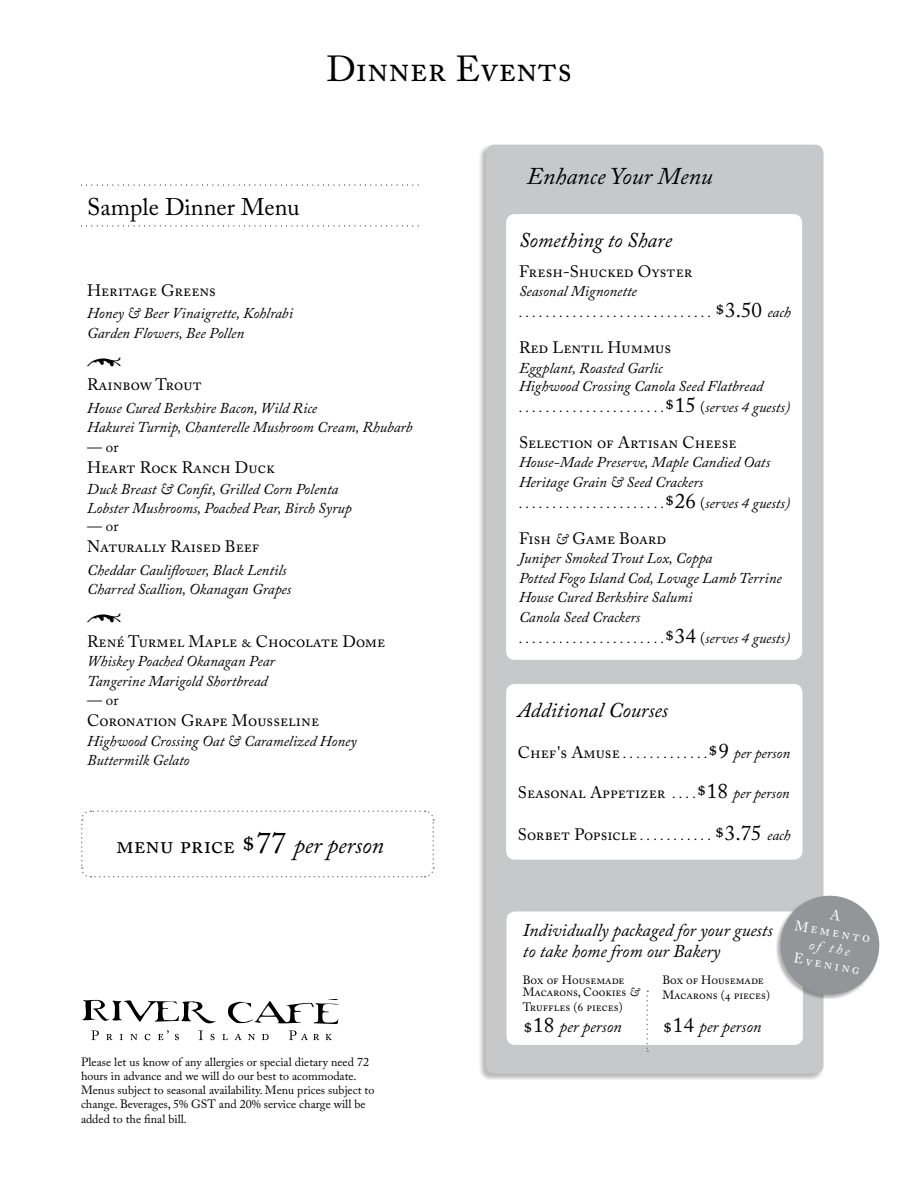
<style>
.page{position:relative;width:918px;height:1188px;background:#fff}
.page>*{position:absolute;margin:0;border:0;box-sizing:border-box;transform-origin:0 0}
.t1{font:36px "Adobe Caslon Pro";color:#000}
.t2{font:24px "Adobe Caslon Pro";color:#000}
.t3{font:italic 24px "Adobe Caslon Pro";color:#000}
.t4{font:italic 21px "Adobe Caslon Pro";color:#000}
.t5{font:italic 18px/21px "Adobe Caslon Pro";color:#000}
.t6{font:16.5px "Adobe Caslon Pro";color:#000}
.t7{font:italic 16.5px "Adobe Caslon Pro";color:#000}
.t8{font:italic 15px/19.5px "Adobe Caslon Pro";color:#000}
.t9{font:15px "Adobe Caslon Pro";color:#000}
.t10{font:13.95px/16.4px "Adobe Caslon Pro";color:#fff;text-align:center}
.t11{font:italic 13.95px "Adobe Caslon Pro";color:#fff}
.t12{font:12px/14.2px "Adobe Caslon Pro";color:#000}
.s1{font-size:30px}
.s2{font-style:italic}
.s3{font-style:normal;font-size:21px}
.s4{font-style:normal}
.s5{font-style:italic;font-size:15px}
.s6{font-style:normal;font-size:16.5px}
.s7{font-size:21px}
</style>
<div class="page">
<svg style="left:81px;top:810px;width:354px;height:68px"></svg>
<svg style="left:81px;top:225px;width:337px;height:1px"></svg>
<svg style="left:81px;top:184px;width:337px;height:2px"></svg>
<svg style="left:82px;top:999px;width:134px;height:25px"></svg>
<svg style="left:228px;top:999px;width:111px;height:25px"></svg>
<svg style="left:91px;top:1030px;width:8px;height:10px"></svg>
<svg style="left:106px;top:1034px;width:6px;height:6px"></svg>
<svg style="left:120px;top:1034px;width:3px;height:6px"></svg>
<svg style="left:130px;top:1034px;width:7px;height:6px"></svg>
<svg style="left:145px;top:1034px;width:5px;height:6px"></svg>
<svg style="left:158px;top:1030px;width:11px;height:10px"></svg>
<svg style="left:175px;top:1034px;width:4px;height:6px"></svg>
<svg style="left:199px;top:1030px;width:4px;height:10px"></svg>
<svg style="left:211px;top:1034px;width:4px;height:6px"></svg>
<svg style="left:222px;top:1034px;width:6px;height:6px"></svg>
<svg style="left:235px;top:1034px;width:7px;height:6px"></svg>
<svg style="left:248px;top:1034px;width:7px;height:6px"></svg>
<svg style="left:262px;top:1034px;width:7px;height:6px"></svg>
<svg style="left:289px;top:1030px;width:30px;height:10px"></svg>
<svg style="left:326px;top:1034px;width:6px;height:6px"></svg>
<div style="left:479px;top:144px;width:345px;height:936px;background:#000;opacity:.28"></div>
<div style="left:486px;top:145px;width:338px;height:929px;background:#c7c8ca;border-radius:9px"></div>
<div style="left:507px;top:911px;width:296px;height:134px;background:#fff;border-radius:9px"></div>
<svg style="left:776px;top:892px;width:104px;height:107px"></svg>
<svg style="left:646px;top:991px;width:2px;height:61px"></svg>
<div style="left:506px;top:214px;width:296px;height:446px;background:#fff;border-radius:9px"></div>
<div style="left:506px;top:684px;width:296px;height:176px;background:#fff;border-radius:9px"></div>
<h1 class="t1" style="left:326px;top:48px;width:247px">Dinner Events</h1>
<h2 class="t2" style="left:87px;top:193px;width:214px">Sample Dinner Menu</h2>
<p class="t6" style="left:87px;top:281px;width:130px">Heritage Greens</p>
<p class="t8" style="left:87px;top:304px;width:207px">Honey &amp; Beer Vinaigrette, Kohlrabi<br>Garden Flowers, Bee Pollen</p>
<p class="t6" style="left:87px;top:375px;width:116px">Rainbow Trout</p>
<p class="t8" style="left:87px;top:398px;width:327px">House Cured Berkshire Bacon, Wild Rice<br>Hakurei Turnip, Chanterelle Mushroom Cream, Rhubarb</p>
<p class="t9" style="left:87px;top:438px;width:33px">— or</p>
<p class="t6" style="left:87px;top:458px;width:189px">Heart Rock Ranch Duck</p>
<p class="t8" style="left:87px;top:479px;width:266px">Duck Breast &amp; Confit, Grilled Corn Polenta<br>Lobster Mushrooms, Poached Pear, Birch Syrup</p>
<p class="t9" style="left:87px;top:517px;width:33px">— or</p>
<p class="t6" style="left:87px;top:537px;width:174px">Naturally Raised Beef</p>
<p class="t8" style="left:87px;top:560px;width:206px">Cheddar Cauliflower, Black Lentils<br>Charred Scallion, Okanagan Grapes</p>
<p class="t6" style="left:87px;top:632px;width:300px">René Turmel Maple &amp; Chocolate Dome</p>
<p class="t8" style="left:87px;top:652px;width:189px">Whiskey Poached Okanagan Pear<br>Tangerine Marigold Shortbread</p>
<p class="t9" style="left:87px;top:691px;width:33px">— or</p>
<p class="t6" style="left:87px;top:711px;width:233px">Coronation Grape Mousseline</p>
<p class="t8" style="left:87px;top:731px;width:271px">Highwood Crossing Oat &amp; Caramelized Honey<br>Buttermilk Gelato</p>
<h2 class="t2" style="left:116px;top:831px;width:269px">menu price <span class="s1">$77</span> <span class="s2">per person</span></h2>
<p class="t12" style="left:81px;top:1054px;width:295px">Please let us know of any allergies or special dietary need 72 hours in advance and we will do our best to acommodate.<br>Menus subject to seasonal availability. Menu prices subject to change. Beverages, 5% GST and 20% service charge will be added to the final bill.</p>
<h2 class="t3" style="left:527px;top:162px;width:187px">Enhance Your Menu</h2>
<h3 class="t4" style="left:519px;top:227px;width:155px">Something to Share</h3>
<p class="t6" style="left:519px;top:261px;width:175px">Fresh-Shucked Oyster</p>
<p class="t8" style="left:519px;top:280px;width:273px;line-height:21px">Seasonal Mignonette<br>. . . . . . . . . . . . . . . . . . . . . . . . . . . . . <sup>$</sup><span class="s3">3.50</span> each</p>
<p class="t6" style="left:519px;top:338px;width:154px">Red Lentil Hummus</p>
<p class="t8" style="left:519px;top:358px;width:246px;line-height:18px">Eggplant, Roasted Garlic<br>Highwood Crossing Canola Seed Flatbread</p>
<p class="t8" style="left:519px;top:397px;width:273px">. . . . . . . . . . . . . . . . . . . . . .<sup>$</sup><span class="s3">15</span> <span class="s4">(</span>serves 4 guests)</p>
<p class="t6" style="left:519px;top:432px;width:219px">Selection of Artisan Cheese</p>
<p class="t8" style="left:519px;top:452px;width:253px">House-Made Preserve, Maple Candied Oats<br>Heritage Grain &amp; Seed Crackers</p>
<p class="t8" style="left:519px;top:493px;width:273px">. . . . . . . . . . . . . . . . . . . . . .<sup>$</sup><span class="s3">26</span> <span class="s4">(</span>serves 4 guests)</p>
<p class="t6" style="left:519px;top:528px;width:149px">Fish <span class="s5">&amp;</span> Game Board</p>
<p class="t8" style="left:519px;top:548px;width:264px">Juniper Smoked Trout Lox, Coppa<br>Potted Fogo Island Cod, Lovage Lamb Terrine<br>House Cured Berkshire Salumi<br>Canola Seed Crackers</p>
<p class="t8" style="left:519px;top:628px;width:273px">. . . . . . . . . . . . . . . . . . . . . .<sup>$</sup><span class="s3">34</span> <span class="s4">(</span>serves 4 guests)</p>
<h3 class="t4" style="left:518px;top:698px;width:152px">Additional Courses</h3>
<p class="t8" style="left:518px;top:743px;width:274px"><span class="s6">Chef's Amuse</span> . . . . . . . . . . . . .<sup>$</sup><span class="s3">9</span> per person</p>
<p class="t6" style="left:518px;top:783px;width:273px">Seasonal Appetizer <span class="s5">. . . .</span><sup>$</sup><span class="s7">18</span> <span class="s5">per person</span></p>
<p class="t8" style="left:518px;top:825px;width:274px"><span class="s6">Sorbet Popsicle</span> . . . . . . . . . . . <sup>$</sup><span class="s3">3.75</span> each</p>
<p class="t5" style="left:523px;top:920px;width:252px">Individually packaged for your guests to take home from our Bakery</p>
<p class="t12" style="left:523px;top:974px;width:118px;line-height:12px">Box of Housemade<br>Macarons, Cookies <span class="s2">&amp;</span></p>
<p class="t12" style="left:523px;top:1000px;width:102px">Truffles (6 pieces)</p>
<p class="t7" style="left:523px;top:1017px;width:101px"><span class="s3">$18</span> per person</p>
<p class="t12" style="left:662px;top:973px;width:109px;line-height:15px">Box of Housemade<br>Macarons (4 pieces)</p>
<p class="t7" style="left:662px;top:1017px;width:101px"><span class="s3">$14</span> per person</p>
<p class="t10" style="left:799px;top:901px;width:78px;rotate:10deg">A<br>Memento</p>
<p class="t11" style="left:811px;top:936px;width:43px;rotate:10deg">of the</p>
<p class="t10" style="left:795px;top:950px;width:68px;rotate:10deg">Evening</p>
</div>
